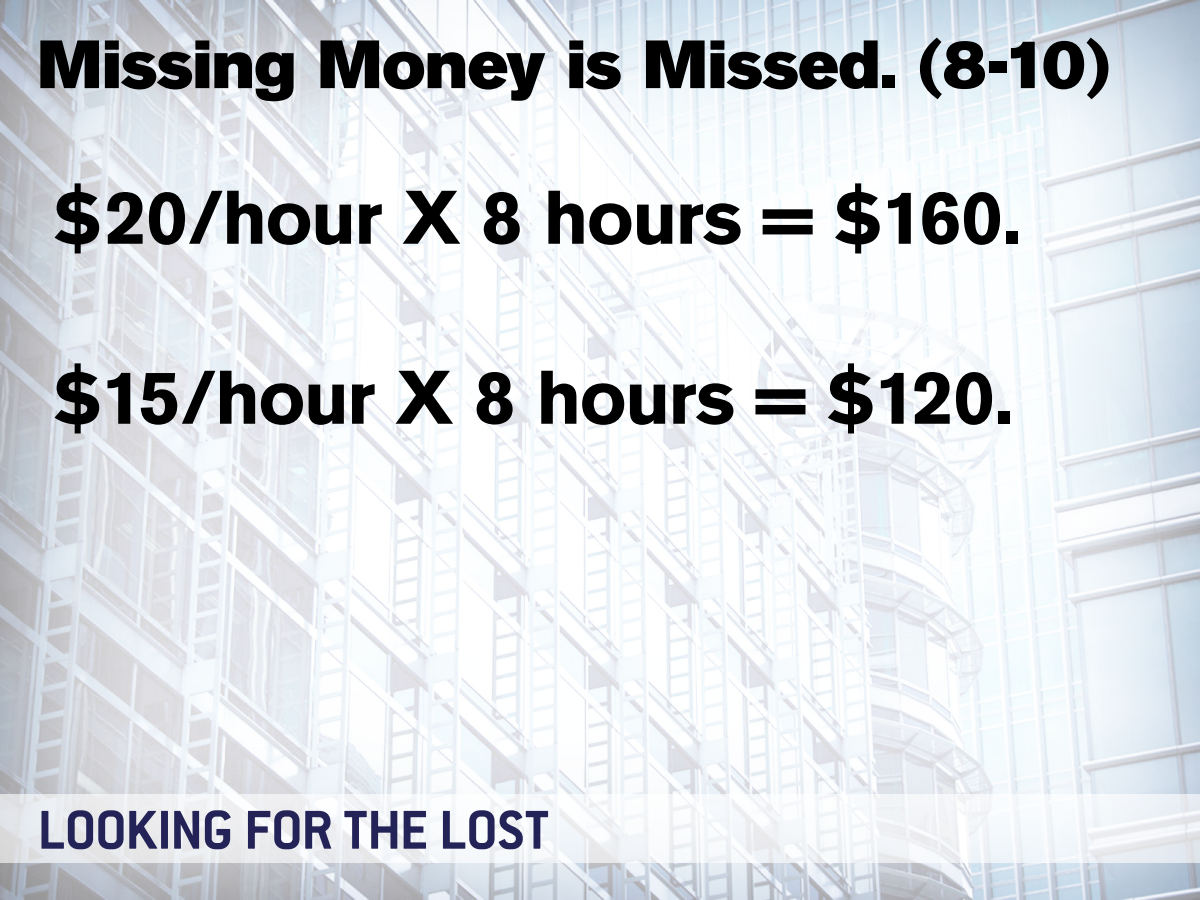
<style>
.page{position:relative;width:1200px;height:900px;background:#fff}
.page>*{position:absolute;margin:0;border:0;box-sizing:border-box;transform-origin:0 0}
.t1{font:700 75px "Akzidenz Grotesk BE";letter-spacing:-.025em;color:#000}
.t2{font:67.5px "Akzidenz Grotesk BE Super";letter-spacing:-.01em;color:#000}
.t3{font:700 60px "Conduit ITC";letter-spacing:-.005em;color:#232357}
</style>
<div class="page">
<img style="left:0;top:0;width:1200px;height:900px">
<svg style="left:0;top:794px;width:1200px;height:68px;fill:#f2f5f9"></svg>
<p class="t2" style="left:38px;top:25px;width:1074px">Missing Money is Missed. (8-10)</p>
<p class="t1" style="left:52px;top:174px;width:970px">$20/hour X 8 hours = $160.</p>
<p class="t1" style="left:52px;top:354px;width:962px">$15/hour X 8 hours = $120.</p>
<p class="t3" style="left:38px;top:795px;width:513px">LOOKING FOR THE LOST</p>
</div>
